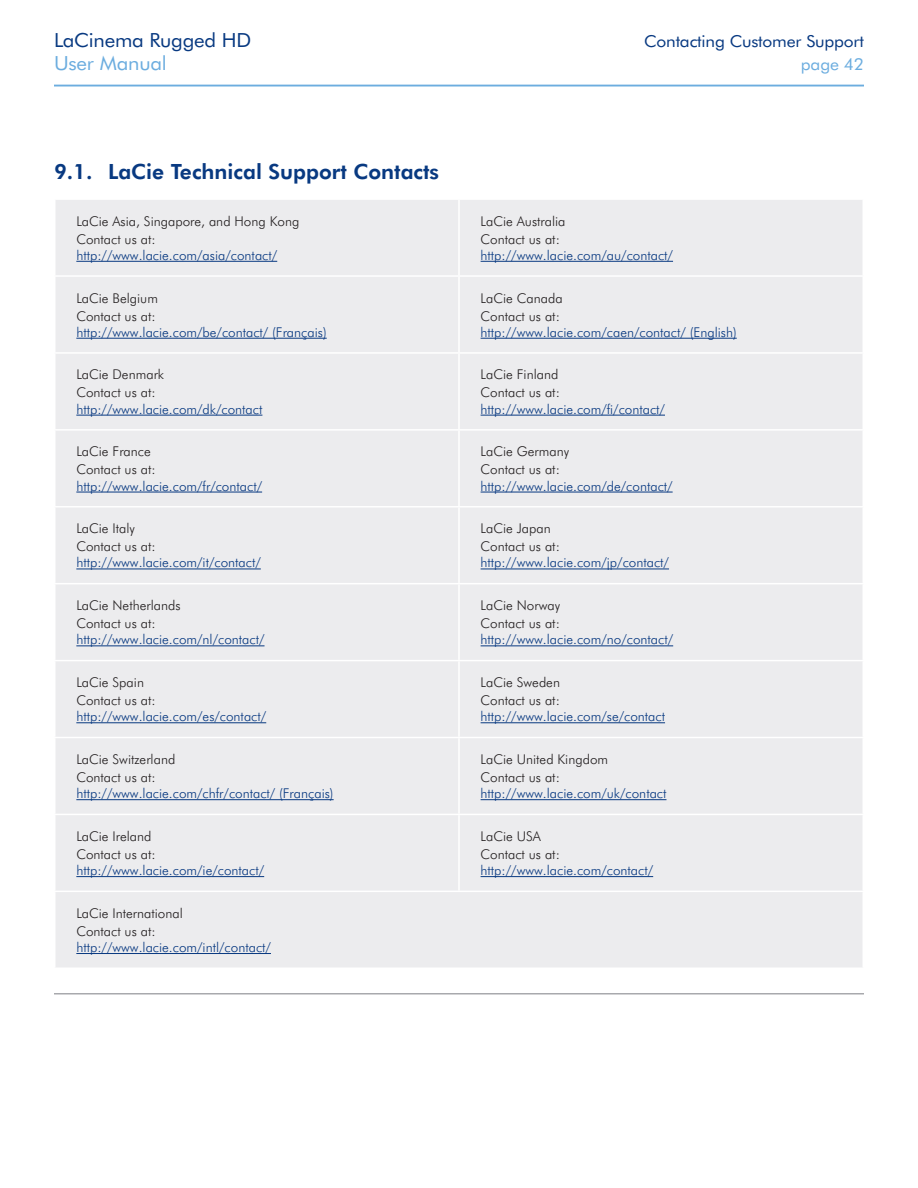
<style>
.page{position:relative;width:918px;height:1188px;background:#fff}
.page>*{position:absolute;margin:0;border:0;box-sizing:border-box;transform-origin:0 0}
._1_1_Heading{font:800 21px "Futura BT";color:#083981}
.t1{font:19.5px "Futura BT";letter-spacing:-.01em;color:#083981;scale:1.05 1}
.t2{font:19.5px "Futura BT";letter-spacing:-.01em;color:#6caddf;scale:1.05 1}
.t3{font:16.5px "Futura BT";letter-spacing:-.01em;color:#083981;scale:1.05 1}
.t4{font:16.5px "Futura BT";letter-spacing:-.01em;color:#6caddf;scale:1.05 1}
.t5{font:300 13.5px "Futura BT";color:#083981}
.t6{font:300 13.5px "Futura BT";color:#231f20}
</style>
<div class="page">
<hr style="left:54px;top:85px;width:810px;height:1px;background:#6caddf">
<hr style="left:54px;top:993px;width:810px;height:2px;background:#a8a9ad">
<div style="left:56px;top:200px;width:806px;height:767px;background:#ececee"></div>
<hr style="left:458px;top:200px;width:2px;height:75px;background:#fff">
<hr style="left:54px;top:275px;width:405px;height:2px;background:#fff">
<hr style="left:458px;top:277px;width:2px;height:75px;background:#fff">
<hr style="left:459px;top:275px;width:405px;height:2px;background:#fff">
<hr style="left:54px;top:352px;width:405px;height:2px;background:#fff">
<hr style="left:458px;top:354px;width:2px;height:75px;background:#fff">
<hr style="left:459px;top:352px;width:405px;height:2px;background:#fff">
<hr style="left:54px;top:429px;width:405px;height:2px;background:#fff">
<hr style="left:458px;top:431px;width:2px;height:75px;background:#fff">
<hr style="left:459px;top:429px;width:405px;height:2px;background:#fff">
<hr style="left:54px;top:506px;width:405px;height:2px;background:#fff">
<hr style="left:458px;top:508px;width:2px;height:75px;background:#fff">
<hr style="left:459px;top:506px;width:405px;height:2px;background:#fff">
<hr style="left:54px;top:583px;width:405px;height:1px;background:#fff">
<hr style="left:458px;top:584px;width:2px;height:76px;background:#fff">
<hr style="left:459px;top:583px;width:405px;height:1px;background:#fff">
<hr style="left:54px;top:660px;width:405px;height:1px;background:#fff">
<hr style="left:458px;top:661px;width:2px;height:76px;background:#fff">
<hr style="left:459px;top:660px;width:405px;height:1px;background:#fff">
<hr style="left:54px;top:737px;width:405px;height:1px;background:#fff">
<hr style="left:458px;top:738px;width:2px;height:76px;background:#fff">
<hr style="left:459px;top:737px;width:405px;height:1px;background:#fff">
<hr style="left:54px;top:814px;width:405px;height:1px;background:#fff">
<hr style="left:458px;top:815px;width:2px;height:76px;background:#fff">
<hr style="left:459px;top:814px;width:405px;height:1px;background:#fff">
<hr style="left:54px;top:891px;width:405px;height:1px;background:#fff">
<hr style="left:459px;top:891px;width:405px;height:1px;background:#fff">
<hr style="left:76px;top:261px;width:201px;height:1px;background:#083981">
<hr style="left:481px;top:261px;width:192px;height:1px;background:#083981">
<hr style="left:76px;top:338px;width:251px;height:1px;background:#083981">
<hr style="left:481px;top:338px;width:256px;height:1px;background:#083981">
<hr style="left:76px;top:415px;width:186px;height:1px;background:#083981">
<hr style="left:481px;top:415px;width:184px;height:1px;background:#083981">
<hr style="left:76px;top:492px;width:186px;height:1px;background:#083981">
<hr style="left:481px;top:492px;width:192px;height:1px;background:#083981">
<hr style="left:76px;top:569px;width:185px;height:1px;background:#083981">
<hr style="left:481px;top:569px;width:188px;height:1px;background:#083981">
<hr style="left:76px;top:646px;width:189px;height:1px;background:#083981">
<hr style="left:481px;top:646px;width:192px;height:1px;background:#083981">
<hr style="left:76px;top:723px;width:190px;height:1px;background:#083981">
<hr style="left:481px;top:723px;width:184px;height:1px;background:#083981">
<hr style="left:76px;top:799px;width:258px;height:1px;background:#083981">
<hr style="left:481px;top:799px;width:185px;height:1px;background:#083981">
<hr style="left:76px;top:876px;width:188px;height:1px;background:#083981">
<hr style="left:481px;top:876px;width:172px;height:1px;background:#083981">
<hr style="left:76px;top:953px;width:195px;height:1px;background:#083981">
<h2 class="t1" style="left:54px;top:28px;width:189px">LaCinema Rugged HD</h2>
<p class="t3" style="left:644px;top:31px;width:211px">Contacting Customer Support</p>
<h2 class="t2" style="left:54px;top:52px;width:109px">User Manual</h2>
<p class="t4" style="left:801px;top:55px;width:62px">page 42</p>
<p class="_1_1_Heading" style="left:54px;top:159px;width:387px">9.1. LaCie Technical Support Contacts</p>
<p class="t6" style="left:76px;top:213px;width:224px">LaCie Asia, Singapore, and Hong Kong</p>
<p class="t6" style="left:76px;top:231px;width:81px">Contact us at:</p>
<p class="t5" style="left:76px;top:247px;width:202px">http://www.lacie.com/asia/contact/</p>
<p class="t6" style="left:76px;top:290px;width:83px">LaCie Belgium</p>
<p class="t6" style="left:76px;top:308px;width:81px">Contact us at:</p>
<p class="t5" style="left:76px;top:324px;width:252px">http://www.lacie.com/be/contact/ (Français)</p>
<p class="t6" style="left:76px;top:366px;width:89px">LaCie Denmark</p>
<p class="t6" style="left:76px;top:384px;width:81px">Contact us at:</p>
<p class="t5" style="left:76px;top:401px;width:188px">http://www.lacie.com/dk/contact</p>
<p class="t6" style="left:76px;top:443px;width:76px">LaCie France</p>
<p class="t6" style="left:76px;top:461px;width:81px">Contact us at:</p>
<p class="t5" style="left:76px;top:478px;width:187px">http://www.lacie.com/fr/contact/</p>
<p class="t6" style="left:76px;top:520px;width:60px">LaCie Italy</p>
<p class="t6" style="left:76px;top:538px;width:81px">Contact us at:</p>
<p class="t5" style="left:76px;top:554px;width:186px">http://www.lacie.com/it/contact/</p>
<p class="t6" style="left:76px;top:597px;width:106px">LaCie Netherlands</p>
<p class="t6" style="left:76px;top:615px;width:81px">Contact us at:</p>
<p class="t5" style="left:76px;top:631px;width:190px">http://www.lacie.com/nl/contact/</p>
<p class="t6" style="left:76px;top:674px;width:69px">LaCie Spain</p>
<p class="t6" style="left:76px;top:692px;width:81px">Contact us at:</p>
<p class="t5" style="left:76px;top:708px;width:191px">http://www.lacie.com/es/contact/</p>
<p class="t6" style="left:76px;top:751px;width:101px">LaCie Switzerland</p>
<p class="t6" style="left:76px;top:769px;width:81px">Contact us at:</p>
<p class="t5" style="left:76px;top:785px;width:259px">http://www.lacie.com/chfr/contact/ (Français)</p>
<p class="t6" style="left:76px;top:828px;width:77px">LaCie Ireland</p>
<p class="t6" style="left:76px;top:846px;width:81px">Contact us at:</p>
<p class="t5" style="left:76px;top:862px;width:189px">http://www.lacie.com/ie/contact/</p>
<p class="t6" style="left:76px;top:905px;width:108px">LaCie International</p>
<p class="t6" style="left:76px;top:923px;width:81px">Contact us at:</p>
<p class="t5" style="left:76px;top:939px;width:196px">http://www.lacie.com/intl/contact/</p>
<p class="t6" style="left:481px;top:213px;width:86px">LaCie Australia</p>
<p class="t6" style="left:481px;top:231px;width:81px">Contact us at:</p>
<p class="t5" style="left:481px;top:247px;width:194px">http://www.lacie.com/au/contact/</p>
<p class="t6" style="left:481px;top:290px;width:84px">LaCie Canada</p>
<p class="t6" style="left:481px;top:308px;width:81px">Contact us at:</p>
<p class="t5" style="left:481px;top:324px;width:258px">http://www.lacie.com/caen/contact/ (English)</p>
<p class="t6" style="left:481px;top:366px;width:79px">LaCie Finland</p>
<p class="t6" style="left:481px;top:384px;width:81px">Contact us at:</p>
<p class="t5" style="left:481px;top:401px;width:186px">http://www.lacie.com/fi/contact/</p>
<p class="t6" style="left:481px;top:443px;width:90px">LaCie Germany</p>
<p class="t6" style="left:481px;top:461px;width:81px">Contact us at:</p>
<p class="t5" style="left:481px;top:478px;width:194px">http://www.lacie.com/de/contact/</p>
<p class="t6" style="left:481px;top:520px;width:72px">LaCie Japan</p>
<p class="t6" style="left:481px;top:538px;width:81px">Contact us at:</p>
<p class="t5" style="left:481px;top:554px;width:190px">http://www.lacie.com/jp/contact/</p>
<p class="t6" style="left:481px;top:597px;width:81px">LaCie Norway</p>
<p class="t6" style="left:481px;top:615px;width:81px">Contact us at:</p>
<p class="t5" style="left:481px;top:631px;width:194px">http://www.lacie.com/no/contact/</p>
<p class="t6" style="left:481px;top:674px;width:81px">LaCie Sweden</p>
<p class="t6" style="left:481px;top:692px;width:81px">Contact us at:</p>
<p class="t5" style="left:481px;top:708px;width:186px">http://www.lacie.com/se/contact</p>
<p class="t6" style="left:481px;top:751px;width:129px">LaCie United Kingdom</p>
<p class="t6" style="left:481px;top:769px;width:81px">Contact us at:</p>
<p class="t5" style="left:481px;top:785px;width:187px">http://www.lacie.com/uk/contact</p>
<p class="t6" style="left:481px;top:828px;width:62px">LaCie USA</p>
<p class="t6" style="left:481px;top:846px;width:81px">Contact us at:</p>
<p class="t5" style="left:481px;top:862px;width:174px">http://www.lacie.com/contact/</p>
</div>
